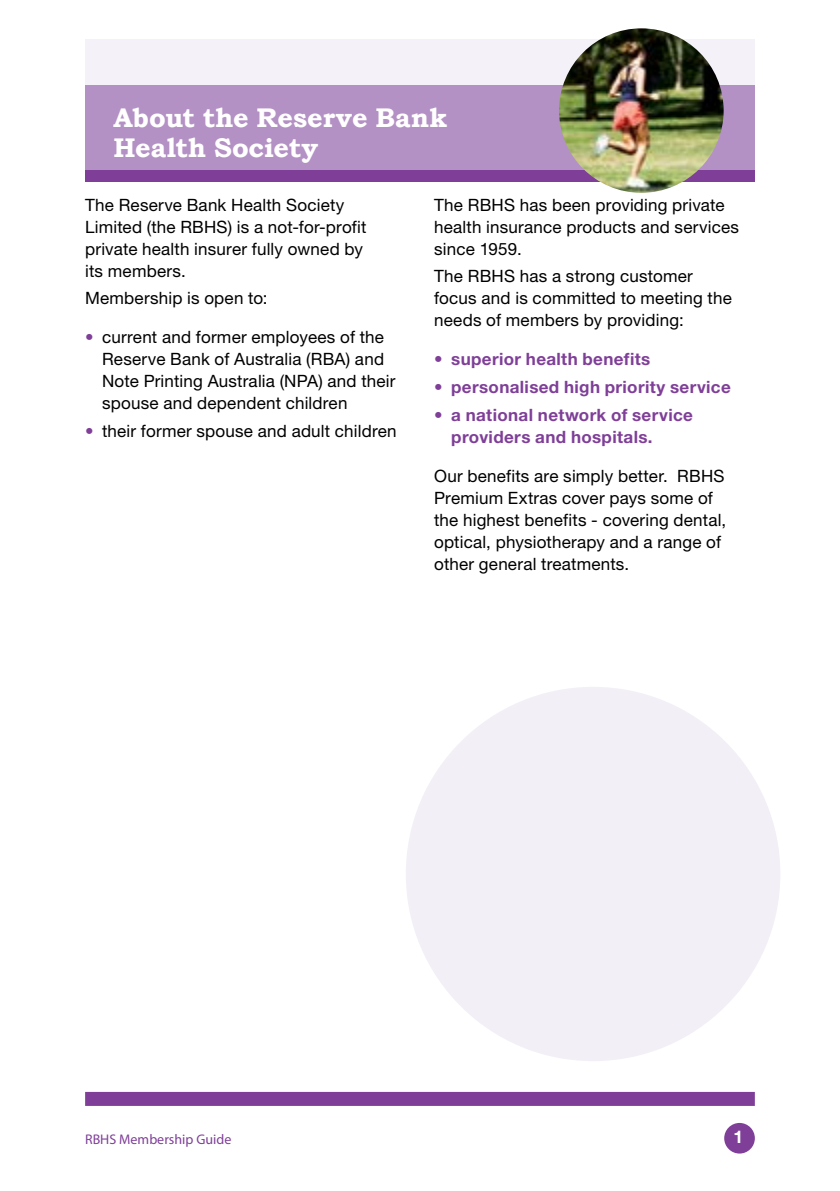
<style>
.page{position:relative;width:840px;height:1191px;background:#fff}
.page>*{position:absolute;margin:0;border:0;box-sizing:border-box;transform-origin:0 0}
.t1{font:700 27px/30px "Bookman Old Style";letter-spacing:-.005em;color:#fff}
.t2{font:700 17.6px "Helvetica Neue LT Std";color:#fff}
.t3{font:17px/22px "Helvetica Neue LT Std";letter-spacing:.01em;color:#000}
.t4{font:700 17px/22px "Helvetica Neue LT Std";letter-spacing:.02em;color:#7f3f98}
.t5{font:14px "Myriad Pro";color:#7f3f98}
.s1{font-weight:700;color:#7f3f98}
</style>
<div class="page">
<div style="left:405px;top:687px;width:375px;height:374px;background:#f3eff7;border-radius:50%"></div>
<div style="left:85px;top:85px;width:669px;height:96px;background:#7f3f98"></div>
<div style="left:85px;top:1092px;width:669px;height:14px;background:#7f3f98"></div>
<svg style="left:85px;top:40px;width:669px;height:130px;fill:#b491c4"></svg>
<div style="left:723px;top:1123px;width:31px;height:30px;background:#7f3f98;border-radius:50%"></div>
<img style="left:558px;top:28px;width:165px;height:165px;border-radius:82px">
<h1 class="t1" style="left:113px;top:103px;width:335px">About the Reserve Bank<br>Health Society</h1>
<p class="t3" style="left:85px;top:193px;width:283px">The Reserve Bank Health Society<br>Limited (the RBHS) is a not-for-profit private health insurer fully owned by its members.</p>
<p class="t3" style="left:85px;top:287px;width:184px">Membership is open to:</p>
<p class="t3" style="left:102px;top:326px;width:294px;text-indent:-17px"><span class="s1">•</span> current and former employees of the Reserve Bank of Australia (RBA) and Note Printing Australia (NPA) and their spouse and dependent children</p>
<p class="t3" style="left:85px;top:420px;width:313px"><span class="s1">•</span> their former spouse and adult children</p>
<p class="t3" style="left:434px;top:193px;width:306px">The RBHS has been providing private health insurance products and services since 1959.</p>
<p class="t3" style="left:434px;top:265px;width:299px">The RBHS has a strong customer focus and is committed to meeting the needs of members by providing:</p>
<p class="t4" style="left:434px;top:348px;width:217px">• superior health benefits</p>
<p class="t4" style="left:434px;top:375px;width:298px">• personalised high priority service</p>
<p class="t4" style="left:451px;top:403px;width:243px;text-indent:-17px">• a national network of service providers and hospitals.</p>
<p class="t3" style="left:434px;top:464px;width:293px">Our benefits are simply better. RBHS Premium Extras cover pays some of the highest benefits - covering dental, optical, physiotherapy and a range of other general treatments.</p>
<p class="t5" style="left:85px;top:1131px;width:148px">RBHS Membership Guide</p>
<p class="t2" style="left:733px;top:1125px;width:11px">1</p>
</div>
